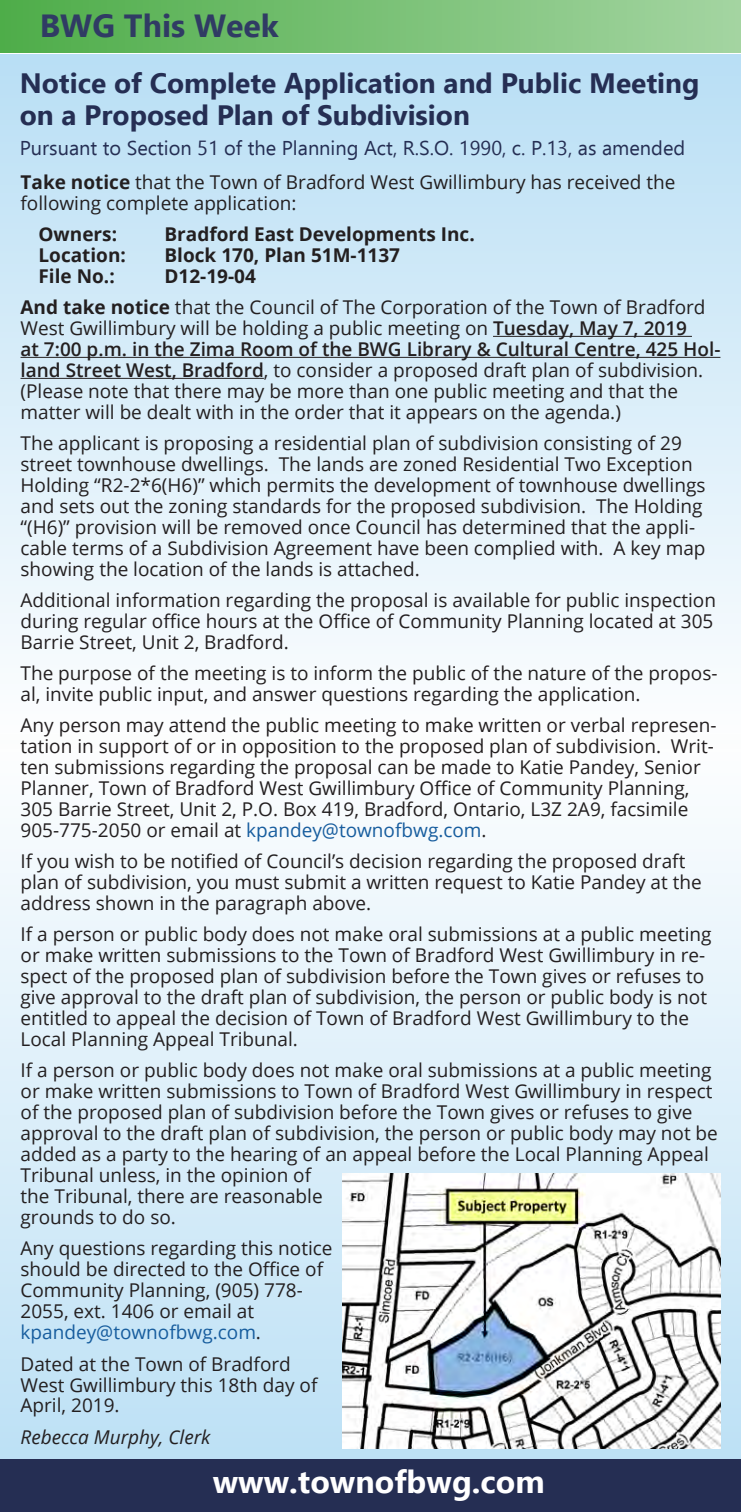
<style>
.page{position:relative;width:741px;height:1512px;background:#fff}
.page>*{position:absolute;margin:0;border:0;box-sizing:border-box;transform-origin:0 0}
.t1{font:700 32px "Ebrima";color:#fff}
.t2{font:700 32px "Ebrima";color:#303b64}
.t3{font:700 28px/32px "Ebrima";color:#252e53}
.t4{font:20px "Ebrima";color:#252e53}
.t5{font:19px/21px "Open Sans";color:#231f20}
.t6{font:700 19px "Open Sans";color:#231f20}
.t7{font:italic 19px "Open Sans";color:#231f20}
.s1{font-weight:700}
.s2{font-weight:600}
.s3{color:#175d9e}
</style>
<div class="page">
<div style="left:0;top:54px;width:741px;height:694px;background:linear-gradient(to bottom,#b8def4,#fefefe)"></div>
<div style="left:0;top:734px;width:741px;height:770px;background:linear-gradient(to bottom,#fefefe,#b9dff4)"></div>
<div style="left:0;top:1459px;width:741px;height:53px;background:#252e53"></div>
<div style="left:0;top:0;width:741px;height:53px;background:linear-gradient(to right,#4ead49,#a4d5a1)"></div>
<hr style="left:493px;top:336px;width:199px;height:1px;background:#231f20">
<hr style="left:21px;top:357px;width:699px;height:1px;background:#231f20">
<hr style="left:21px;top:378px;width:243px;height:1px;background:#231f20">
<img style="left:342px;top:1174px;width:378px;height:274px">
<p class="t2" style="left:40px;top:2px;width:240px">BWG This Week</p>
<p class="t3" style="left:20px;top:66px;width:681px">Notice of Complete Application and Public Meeting on a Proposed Plan of Subdivision</p>
<p class="t4" style="left:20px;top:134px;width:667px">Pursuant to Section 51 of the Planning Act, R.S.O. 1990, c. P.13, as amended</p>
<p class="t5" style="left:21px;top:171px;width:656px"><span class="s1">Take notice</span> that the Town of Bradford West Gwillimbury has received the following complete application:</p>
<p class="t6" style="left:39px;top:221px;width:80px">Owners:</p>
<p class="t6" style="left:165px;top:221px;width:312px">Bradford East Developments Inc.</p>
<p class="t6" style="left:39px;top:242px;width:89px">Location:</p>
<p class="t6" style="left:165px;top:242px;width:237px">Block 170, Plan 51M-1137</p>
<p class="t6" style="left:39px;top:263px;width:78px">File No.:</p>
<p class="t6" style="left:165px;top:263px;width:93px">D12-19-04</p>
<p class="t5" style="left:21px;top:296px;width:701px"><span class="s1">And take notice</span> that the Council of The Corporation of the Town of Bradford West Gwillimbury will be holding a public meeting on <span class="s2">Tuesday, May 7, 2019<br>at 7:00 p.m. in the Zima Room of the BWG Library &amp; Cultural Centre, 425 Hol&shy;land Street West, Bradford</span>, to consider a proposed draft plan of subdivision. (Please note that there may be more than one public meeting and that the matter will be dealt with in the order that it appears on the agenda.)</p>
<p class="t5" style="left:21px;top:432px;width:686px">The applicant is proposing a residential plan of subdivision consisting of 29 street townhouse dwellings. The lands are zoned Residential Two Exception Holding “R2-2*6(H6)” which permits the development of townhouse dwellings and sets out the zoning standards for the proposed subdivision. The Holding “(H6)” provision will be removed once Council has determined that the appli&shy;cable terms of a Subdivision Agreement have been complied with. A key map showing the location of the lands is attached.</p>
<p class="t5" style="left:21px;top:589px;width:697px">Additional information regarding the proposal is available for public inspection during regular office hours at the Office of Community Planning located at 305<br>Barrie Street, Unit 2, Bradford.</p>
<p class="t5" style="left:21px;top:662px;width:698px">The purpose of the meeting is to inform the public of the nature of the propos&shy;al, invite public input, and answer questions regarding the application.</p>
<p class="t5" style="left:21px;top:714px;width:698px">Any person may attend the public meeting to make written or verbal represen&shy;tation in support of or in opposition to the proposed plan of subdivision. Writ&shy;ten submissions regarding the proposal can be made to Katie Pandey, Senior Planner, Town of Bradford West Gwillimbury Office of Community Planning, 305 Barrie Street, Unit 2, P.O. Box 419, Bradford, Ontario, L3Z 2A9, facsimile 905-775-2050 or email at <span class="s3">kpandey@townofbwg.com</span>.</p>
<p class="t5" style="left:21px;top:850px;width:683px">If you wish to be notified of Council’s decision regarding the proposed draft plan of subdivision, you must submit a written request to Katie Pandey at the address shown in the paragraph above.</p>
<p class="t5" style="left:21px;top:923px;width:693px">If a person or public body does not make oral submissions at a public meeting or make written submissions to the Town of Bradford West Gwillimbury in re&shy;spect of the proposed plan of subdivision before the Town gives or refuses to give approval to the draft plan of subdivision, the person or public body is not entitled to appeal the decision of Town of Bradford West Gwillimbury to the Local Planning Appeal Tribunal.</p>
<p class="t5" style="left:21px;top:1060px;width:699px">If a person or public body does not make oral submissions at a public meeting or make written submissions to Town of Bradford West Gwillimbury in respect of the proposed plan of subdivision before the Town gives or refuses to give approval to the draft plan of subdivision, the person or public body may not be added as a party to the hearing of an appeal before the Local Planning Appeal Tribunal unless, in the opinion of<br>the Tribunal, there are reasonable<br>grounds to do so.</p>
<p class="t5" style="left:21px;top:1238px;width:314px">Any questions regarding this notice should be directed to the Office of<br>Community Planning, (905) 778-<br>2055, ext. 1406 or email at <span class="s3">kpandey@townofbwg.com</span>.</p>
<p class="t5" style="left:21px;top:1353px;width:298px">Dated at the Town of Bradford<br>West Gwillimbury this 18th day of<br>April, 2019.</p>
<p class="t7" style="left:21px;top:1424px;width:191px">Rebecca Murphy, Clerk</p>
<p class="t1" style="left:213px;top:1457px;width:333px">www.townofbwg.com</p>
</div>
